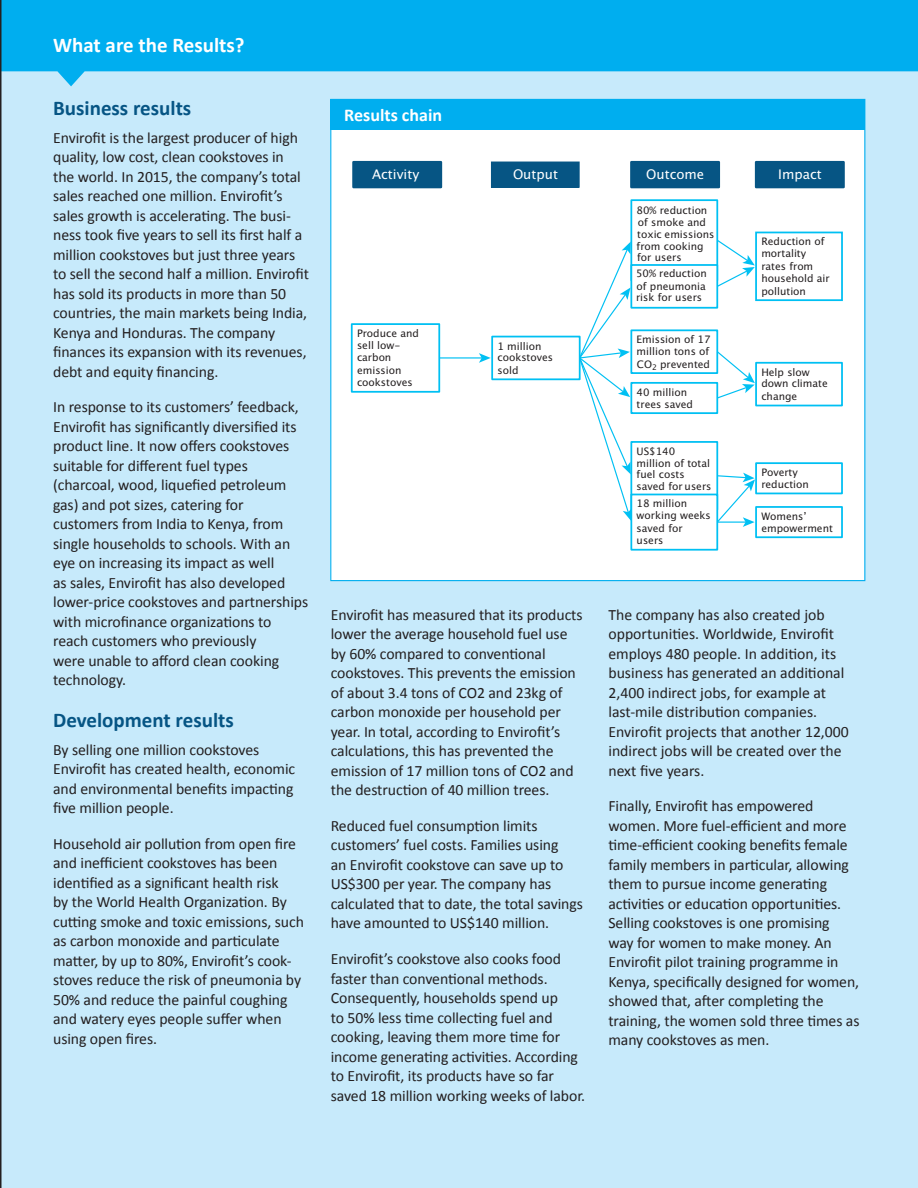
<style>
.page{position:relative;width:918px;height:1188px;background:#fff}
.page>*{position:absolute;margin:0;border:0;box-sizing:border-box;transform-origin:0 0}
.t1{font:700 21px "Calibri";color:#065584}
.t2{font:700 21px "Calibri";color:#fff}
.t3{font:700 18px "Calibri";color:#fff}
.text{font:15.75px/19.5px "Calibri";letter-spacing:-.005em;color:#231f20}
.t4{font:13.2px "Lucida Grande";color:#fff}
.t5{font:10.35px/12.3px "Lucida Grande";color:#231f20}
</style>
<div class="page">
<div style="left:0;top:57px;width:918px;height:1131px;background:#c7eafb"></div>
<svg style="left:2px;top:0;width:916px;height:86px;fill:#00aeef"></svg>
<div style="left:331px;top:99px;width:534px;height:482px;background:#fff"></div>
<div style="left:351px;top:323px;width:89px;height:70px;border:2px solid #00c0f3"></div>
<div style="left:353px;top:162px;width:88px;height:25px;background:#065584"></div>
<div style="left:352px;top:161px;width:90px;height:27px;border:2px solid #065584"></div>
<div style="left:492px;top:162px;width:87px;height:25px;background:#065584"></div>
<div style="left:491px;top:162px;width:89px;height:26px;border:1px solid #065584"></div>
<div style="left:631px;top:162px;width:88px;height:25px;background:#065584"></div>
<div style="left:630px;top:161px;width:90px;height:27px;border:2px solid #065584"></div>
<div style="left:756px;top:162px;width:88px;height:25px;background:#065584"></div>
<div style="left:755px;top:161px;width:90px;height:27px;border:2px solid #065584"></div>
<div style="left:491px;top:336px;width:90px;height:44px;background:#fff;border:2px solid #00c0f3"></div>
<div style="left:630px;top:199px;width:88px;height:82px;background:#fff;border:2px solid #00c0f3"></div>
<div style="left:755px;top:232px;width:88px;height:69px;border:2px solid #00c0f3"></div>
<hr style="left:439px;top:357px;width:43px;height:2px;background:#00c0f3">
<svg style="left:479px;top:353px;width:12px;height:10px"></svg>
<div style="left:630px;top:264px;width:88px;height:45px;background:#fff;border:2px solid #00c0f3"></div>
<div style="left:630px;top:329px;width:88px;height:45px;background:#fff;border:2px solid #00c0f3"></div>
<div style="left:630px;top:382px;width:88px;height:32px;background:#fff;border:2px solid #00c0f3"></div>
<div style="left:630px;top:441px;width:88px;height:70px;background:#fff;border:2px solid #00c0f3"></div>
<div style="left:631px;top:494px;width:86px;height:56px;background:#fff"></div>
<div style="left:630px;top:494px;width:88px;height:57px;border:2px solid #00c0f3"></div>
<svg style="left:578px;top:242px;width:54px;height:279px"></svg>
<svg style="left:716px;top:239px;width:39px;height:49px"></svg>
<div style="left:755px;top:362px;width:88px;height:44px;background:#fff;border:2px solid #00c0f3"></div>
<svg style="left:716px;top:350px;width:39px;height:50px"></svg>
<div style="left:755px;top:462px;width:88px;height:32px;background:#fff;border:2px solid #00c0f3"></div>
<div style="left:755px;top:506px;width:88px;height:32px;border:2px solid #00c0f3"></div>
<svg style="left:716px;top:473px;width:39px;height:54px"></svg>
<div style="left:331px;top:99px;width:534px;height:30px;background:#00aeef"></div>
<hr style="left:0;top:0;width:2px;height:1188px;background:#231f20">
<h1 class="t2" style="left:53px;top:32px;width:193px">What are the Results?</h1>
<h1 class="t1" style="left:53px;top:95px;width:140px">Business results</h1>
<p class="text" style="left:53px;top:127px;width:257px">Envirofit is the largest producer of high quality, low cost, clean cookstoves in the world. In 2015, the company’s total sales reached one million. Envirofit’s sales growth is accelerating. The busi&shy;ness took five years to sell its first half a million cookstoves but just three years to sell the second half a million. Envirofit has sold its products in more than 50 countries, the main markets being India, Kenya and Honduras. The company finances its expansion with its revenues, debt and equity financing.</p>
<p class="text" style="left:53px;top:397px;width:257px">In response to its customers’ feedback, Envirofit has significantly diversified its product line. It now offers cookstoves suitable for different fuel types (charcoal, wood, liquefied petroleum gas) and pot sizes, catering for customers from India to Kenya, from single households to schools. With an eye on increasing its impact as well<br>as sales, Envirofit has also developed lower-price cookstoves and partnerships with microfinance organizations to reach customers who previously<br>were unable to afford clean cooking technology.</p>
<h1 class="t1" style="left:53px;top:707px;width:182px">Development results</h1>
<p class="text" style="left:53px;top:739px;width:244px">By selling one million cookstoves Envirofit has created health, economic and environmental benefits impacting five million people.</p>
<p class="text" style="left:53px;top:833px;width:252px">Household air pollution from open fire and inefficient cookstoves has been identified as a significant health risk<br>by the World Health Organization. By cutting smoke and toxic emissions, such as carbon monoxide and particulate matter, by up to 80%, Envirofit’s cook&shy;stoves reduce the risk of pneumonia by 50% and reduce the painful coughing and watery eyes people suffer when using open fires.</p>
<h1 class="t3" style="left:344px;top:104px;width:99px">Results chain</h1>
<p class="t4" style="left:372px;top:167px;width:49px">Activity</p>
<p class="t4" style="left:513px;top:167px;width:46px">Output</p>
<p class="t4" style="left:646px;top:167px;width:60px">Outcome</p>
<p class="t4" style="left:778px;top:167px;width:45px">Impact</p>
<p class="t5" style="left:357px;top:327px;width:63px">Produce and sell low&shy;carbon emission cookstoves</p>
<p class="t5" style="left:497px;top:340px;width:57px">1 million cookstoves sold</p>
<p class="t5" style="left:637px;top:205px;width:79px;line-height:11.7px">80% reduction of smoke and toxic emissions from cooking for users</p>
<p class="t5" style="left:636px;top:268px;width:72px">50% reduction of pneumonia</p>
<p class="t5" style="left:636px;top:291px;width:68px">risk for users</p>
<p class="t5" style="left:637px;top:334px;width:75px">Emission of 17 million tons of<br>CO<sub>2</sub> prevented</p>
<p class="t5" style="left:637px;top:386px;width:58px;line-height:11.7px">40 million trees saved</p>
<p class="t5" style="left:637px;top:446px;width:75px;line-height:11.6px">US$140 million of total fuel costs</p>
<p class="t5" style="left:637px;top:478px;width:76px;line-height:17.2px">saved for users<br>18 million</p>
<p class="t5" style="left:637px;top:509px;width:76px">working weeks saved for users</p>
<p class="t5" style="left:761px;top:236px;width:70px">Reduction of mortality rates from household air pollution</p>
<p class="t5" style="left:761px;top:366px;width:68px">Help slow down climate change</p>
<p class="t5" style="left:761px;top:467px;width:49px;line-height:11.7px">Poverty reduction</p>
<p class="t5" style="left:761px;top:510px;width:73px;line-height:11.7px">Womensʼ empowerment</p>
<p class="text" style="left:331px;top:604px;width:253px">Envirofit has measured that its products lower the average household fuel use by 60% compared to conventional cookstoves. This prevents the emission of about 3.4 tons of CO2 and 23kg of carbon monoxide per household per year. In total, according to Envirofit’s calculations, this has prevented the emission of 17 million tons of CO2 and the destruction of 40 million trees.</p>
<p class="text" style="left:331px;top:815px;width:254px">Reduced fuel consumption limits customers’ fuel costs. Families using<br>an Envirofit cookstove can save up to US$300 per year. The company has calculated that to date, the total savings have amounted to US$140 million.</p>
<p class="text" style="left:331px;top:948px;width:256px">Envirofit’s cookstove also cooks food faster than conventional methods.<br>Consequently, households spend up<br>to 50% less time collecting fuel and cooking, leaving them more time for income generating activities. According to Envirofit, its products have so far saved 18 million working weeks of labor.</p>
<p class="text" style="left:608px;top:604px;width:242px">The company has also created job opportunities. Worldwide, Envirofit employs 480 people. In addition, its business has generated an additional 2,400 indirect jobs, for example at last-mile distribution companies.<br>Envirofit projects that another 12,000 indirect jobs will be created over the next five years.</p>
<p class="text" style="left:608px;top:796px;width:253px">Finally, Envirofit has empowered women. More fuel-efficient and more time-efficient cooking benefits female family members in particular, allowing them to pursue income generating activities or education opportunities.<br>Selling cookstoves is one promising<br>way for women to make money. An Envirofit pilot training programme in Kenya, specifically designed for women, showed that, after completing the training, the women sold three times as many cookstoves as men.</p>
</div>
